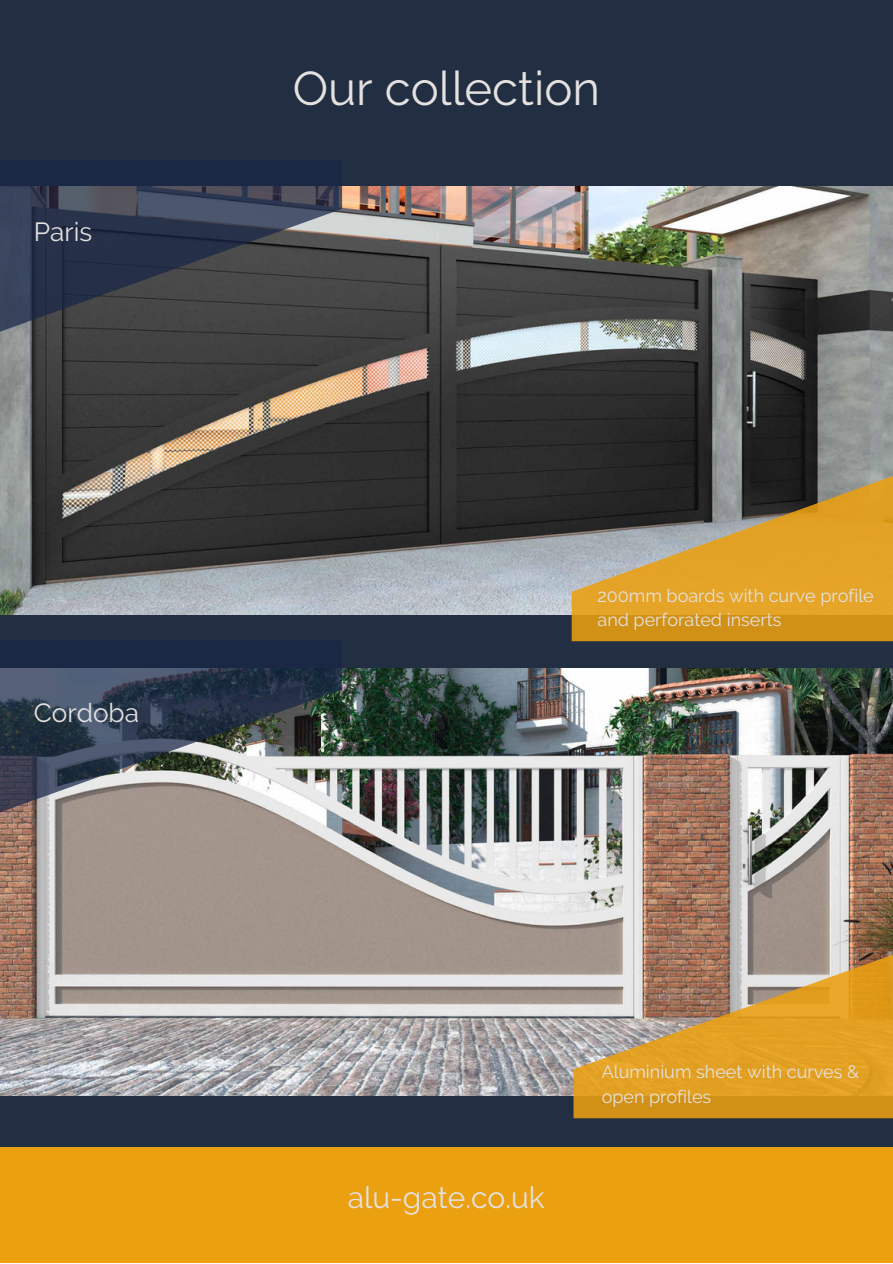
<style>
.page{position:relative;width:893px;height:1264px;background:#fff}
.page>*{position:absolute;margin:0;border:0;box-sizing:border-box;transform-origin:0 0}
.t1{font:47.25px "Raleway";color:#e4e1e0}
.t2{font:30px "Raleway";color:#e4e1e0}
.t3{font:26.25px "Raleway";color:#e4e1e0}
.t4{font:18px/24.8px "Raleway";color:#e4e1e0}
</style>
<div class="page">
<div style="left:0;top:0;width:892px;height:1262px;background:#222f42"></div>
<img style="left:0;top:187px;width:892px;height:427px">
<img style="left:0;top:668px;width:892px;height:427px">
<div style="left:0;top:1146px;width:892px;height:116px;background:#eba010"></div>
<svg style="left:571px;top:426px;width:321px;height:215px;background:#98793c"></svg>
<svg style="left:573px;top:905px;width:319px;height:213px;background:#c59b57"></svg>
<svg style="left:0;top:186px;width:342px;height:186px"></svg>
<img style="left:0;top:668px;width:342px;height:185px">
<h3 class="t3" style="left:34px;top:216px;width:60px">Paris</h3>
<h3 class="t3" style="left:34px;top:697px;width:107px">Cordoba</h3>
<h1 class="t1" style="left:292px;top:61px;width:309px">Our collection</h1>
<p class="t4" style="left:597px;top:582px;width:278px">200mm boards with curve profile and perforated inserts</p>
<h2 class="t2" style="left:348px;top:1180px;width:198px">alu-gate.co.uk</h2>
<p class="t4" style="left:601px;top:1059px;width:259px">Aluminium sheet with curves &amp; open profiles</p>
</div>
